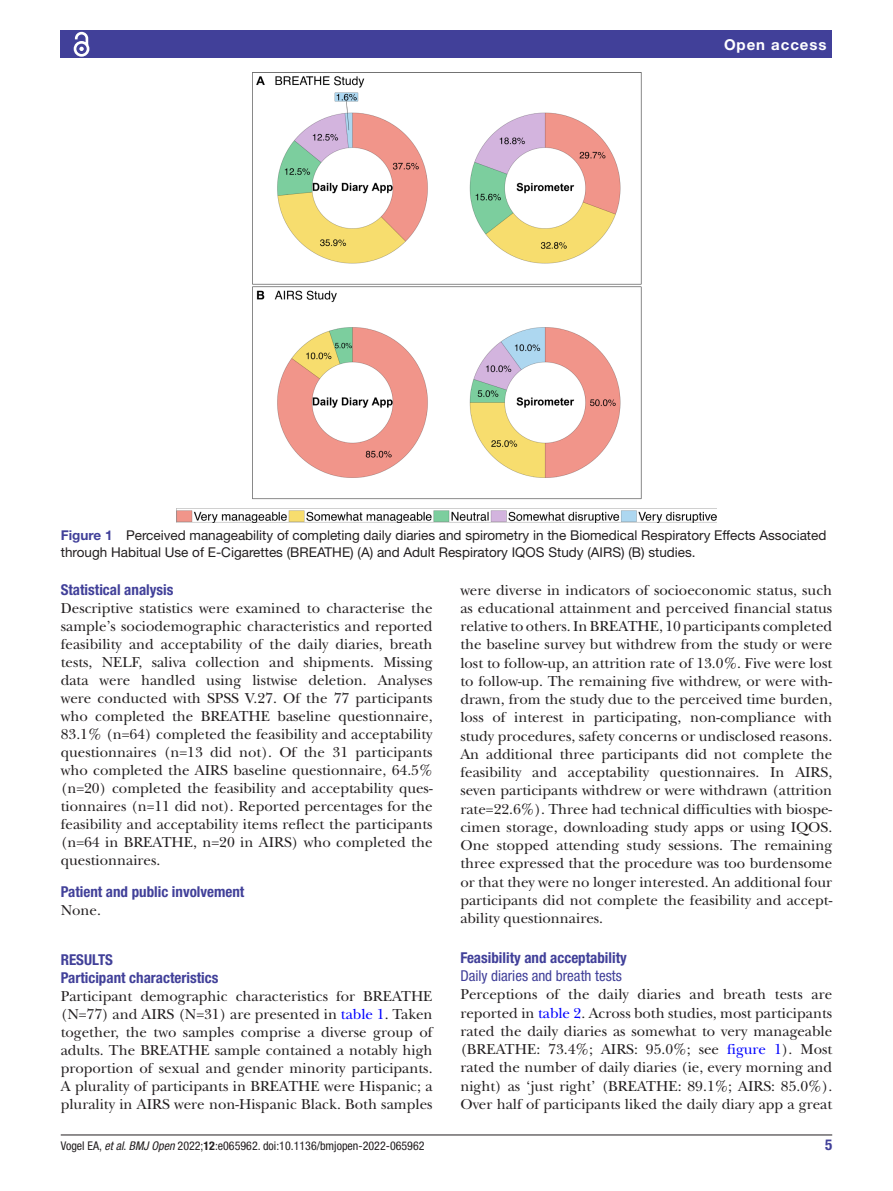
<style>
.page{position:relative;width:893px;height:1191px;background:#fff}
.page>*{position:absolute;margin:0;border:0;box-sizing:border-box;transform-origin:0 0}
.t1{font:15px/18.3px "New Baskerville";color:#231f20;text-align:justify}
.t2{font:700 condensed 15px/18px "Helvetica Neue LT Std";color:#414099}
.t3{font:condensed 15px "Helvetica Neue LT Std";color:#414099}
.t4{font:700 15px "Helvetica Neue LT Std";letter-spacing:.065em;color:#fff}
.t5{font:13.5px/16.2px "Helvetica Neue LT Std";color:#231f20}
.t6{font:condensed 12px "Helvetica Neue LT Std";color:#231f20}
.s1{font-weight:700;color:#414099}
.s2{color:#00f}
.s3{font-style:italic}
.s4{font-weight:700}
</style>
<div class="page">
<hr style="left:61px;top:1134px;width:771px;height:1px;background:#231f20">
<div style="left:61px;top:31px;width:771px;height:27px;background:#414099"></div>
<svg style="left:73px;top:31px;width:17px;height:26px"></svg>
<img style="left:176px;top:73px;width:540px;height:450px">
<p class="t4" style="left:724px;top:35px;width:104px">Open access</p>
<p class="t5" style="left:61px;top:527px;width:767px"><span class="s1">Figure 1</span> Perceived manageability of completing daily diaries and spirometry in the Biomedical Respiratory Effects Associated through Habitual Use of E-Cigarettes (BREATHE) (A) and Adult Respiratory IQOS Study (AIRS) (B) studies.</p>
<p class="t2" style="left:61px;top:580px;width:114px">Statistical analysis</p>
<p class="t1" style="left:61px;top:599px;width:373px">Descriptive statistics were examined to characterise the sample’s sociodemographic characteristics and reported feasibility and acceptability of the daily diaries, breath tests, NELF, saliva collection and shipments. Missing data were handled using listwise deletion. Analyses were conducted with SPSS V.27. Of the 77 participants who completed the BREATHE baseline questionnaire, 83.1% (n=64) completed the feasibility and acceptability questionnaires (n=13 did not). Of the 31 participants who completed the AIRS baseline questionnaire, 64.5% (n=20) completed the feasibility and acceptability ques&shy;tionnaires (n=11 did not). Reported percentages for the feasibility and acceptability items reflect the participants (n=64 in BREATHE, n=20 in AIRS) who completed the questionnaires.</p>
<p class="t2" style="left:61px;top:882px;width:185px">Patient and public involvement</p>
<p class="t1" style="left:61px;top:900px;width:42px">None.</p>
<p class="t2" style="left:61px;top:950px;width:159px">RESULTS<br>Participant characteristics</p>
<p class="t1" style="left:61px;top:987px;width:373px">Participant demographic characteristics for BREATHE (N=77) and AIRS (N=31) are presented in <span class="s2">table 1</span>. Taken together, the two samples comprise a diverse group of adults. The BREATHE sample contained a notably high proportion of sexual and gender minority participants.<br>A plurality of participants in BREATHE were Hispanic; a plurality in AIRS were non-Hispanic Black. Both samples</p>
<p class="t1" style="left:460px;top:580px;width:373px">were diverse in indicators of socioeconomic status, such as educational attainment and perceived financial status relative to others. In BREATHE, 10 participants completed the baseline survey but withdrew from the study or were lost to follow-up, an attrition rate of 13.0%. Five were lost to follow-up. The remaining five withdrew, or were with&shy;drawn, from the study due to the perceived time burden, loss of interest in participating, non-compliance with study procedures, safety concerns or undisclosed reasons.<br>An additional three participants did not complete the feasibility and acceptability questionnaires. In AIRS, seven participants withdrew or were withdrawn (attrition rate=22.6%). Three had technical difficulties with biospe&shy;cimen storage, downloading study apps or using IQOS.<br>One stopped attending study sessions. The remaining three expressed that the procedure was too burdensome or that they were no longer interested. An additional four participants did not complete the feasibility and accept&shy;ability questionnaires.</p>
<p class="t2" style="left:460px;top:948px;width:168px">Feasibility and acceptability</p>
<p class="t3" style="left:460px;top:967px;width:163px">Daily diaries and breath tests</p>
<p class="t1" style="left:460px;top:985px;width:373px">Perceptions of the daily diaries and breath tests are reported in <span class="s2">table 2</span>. Across both studies, most participants rated the daily diaries as somewhat to very manageable (BREATHE: 73.4%; AIRS: 95.0%; see <span class="s2">figure 1</span>). Most rated the number of daily diaries (ie, every morning and night) as ‘just right’ (BREATHE: 89.1%; AIRS: 85.0%).<br>Over half of participants liked the daily diary app a great</p>
<p class="t6" style="left:61px;top:1138px;width:365px">Vogel EA, <span class="s3">et al</span>. <span class="s3">BMJ Open</span> 2022;<span class="s4">12</span>:e065962. doi:10.1136/bmjopen-2022-065962</p>
<p class="t2" style="left:825px;top:1135px;width:9px">5</p>
</div>
